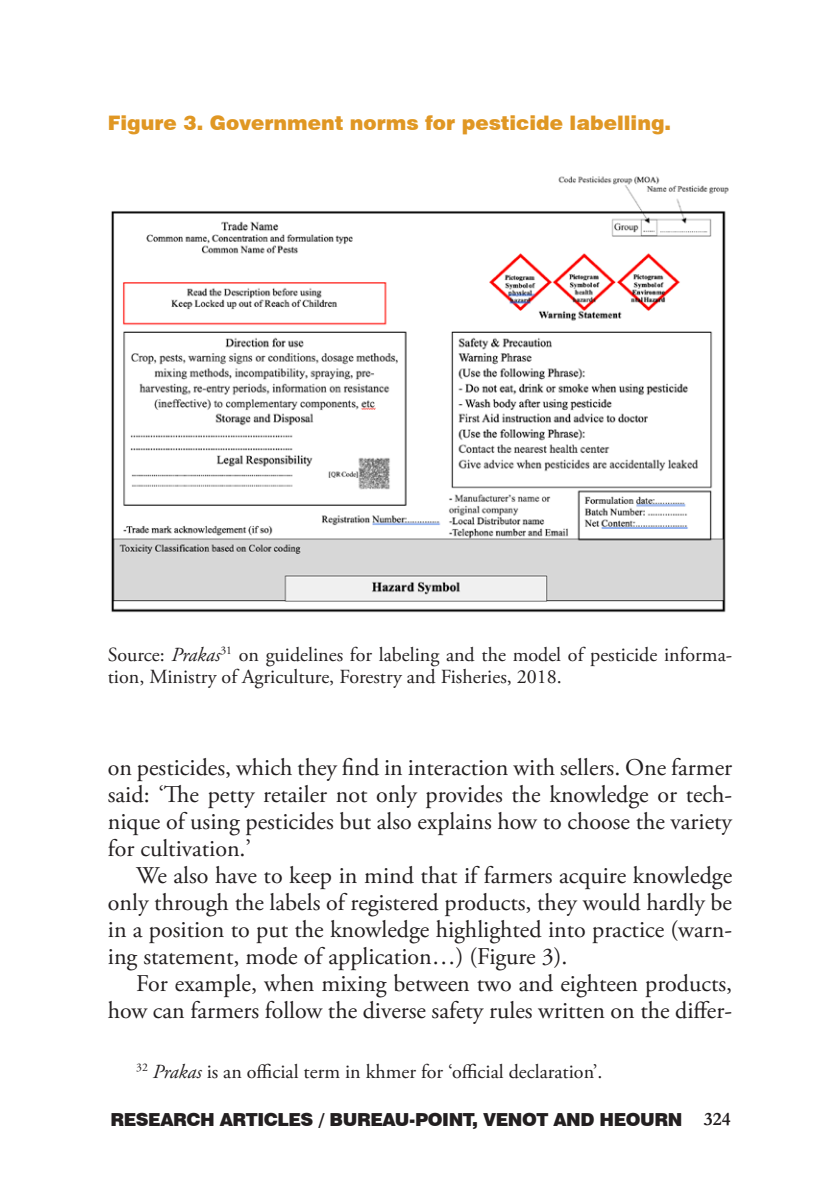
<style>
.page{position:relative;width:840px;height:1191px;background:#fff}
.page>*{position:absolute;margin:0;border:0;box-sizing:border-box;transform-origin:0 0}
.paragrafo-base{font:24px/27px "Adobe Garamond Pro";color:#231f20;text-align:justify}
.source{font:20px/22.4px "Adobe Garamond Pro";color:#231f20}
.nota-ok{font:20px "Adobe Garamond Pro";color:#231f20}
.figure_caption{font:900 20px "Swiss 721 BT";color:#e09723}
.t1{font:900 18px "Swiss 721 BT";letter-spacing:-.025em;color:#231f20}
.s1{font-style:italic}
.s2{font-family:"Garamond";font-weight:700;font-size:19px}
</style>
<div class="page">
<img style="left:111px;top:176px;width:618px;height:437px">
<p class="figure_caption" style="left:108px;top:111px;width:564px">Figure 3. Government norms for pesticide labelling.</p>
<p class="source" style="left:108px;top:644px;width:625px">Source: <span class="s1">Prakas</span><sup>31</sup> on guidelines for labeling and the model of pesticide informa&shy;tion, Ministry of Agriculture, Forestry and Fisheries, 2018.</p>
<p class="paragrafo-base" style="left:108px;top:754px;width:625px">on pesticides, which they find in interaction with sellers. One farmer said: ‘The petty retailer not only provides the knowledge or tech&shy;nique of using pesticides but also explains how to choose the variety for cultivation.’</p>
<p class="paragrafo-base" style="left:108px;top:862px;width:625px;text-indent:28px">We also have to keep in mind that if farmers acquire knowledge only through the labels of registered products, they would hardly be in a position to put the knowledge highlighted into practice (warn&shy;ing statement, mode of application…) (Figure 3).</p>
<p class="paragrafo-base" style="left:108px;top:970px;width:625px;text-align:right">For example, when mixing between two and eighteen products, how can farmers follow the diverse safety rules written on the differ-</p>
<p class="nota-ok" style="left:136px;top:1059px;width:467px"><sup>32</sup> <span class="s1">Prakas</span> is an official term in khmer for ‘official declaration’.</p>
<p class="t1" style="left:110px;top:1108px;width:621px">RESEARCH ARTICLES / BUREAU-POINT, VENOT AND HEOURN <span class="s2">324</span></p>
</div>
